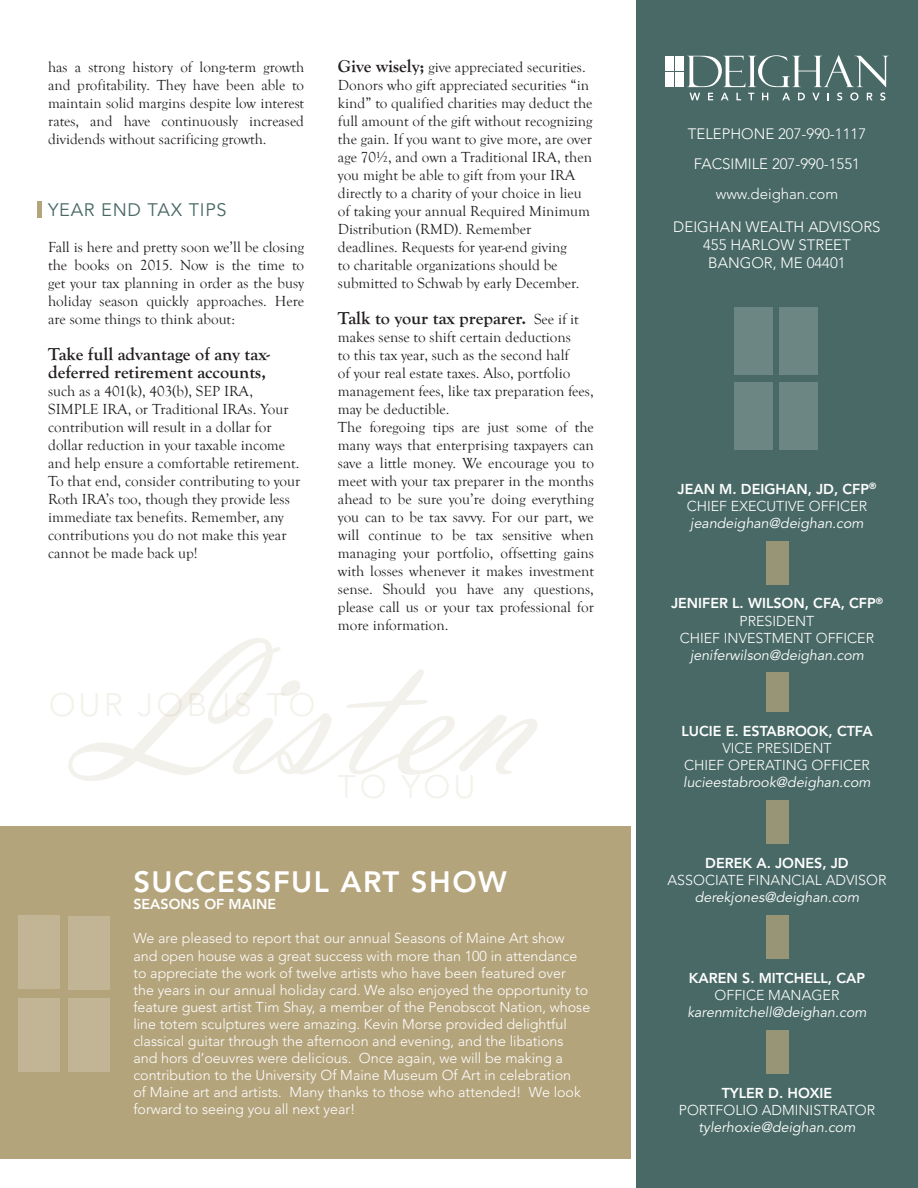
<style>
.page{position:relative;width:918px;height:1188px;background:#fff}
.page>*{position:absolute;margin:0;border:0;box-sizing:border-box;transform-origin:0 0}
.t1{font:800 29.25px "Avenir LT Std";letter-spacing:.05em;color:#fff}
.t2{font:700 18px/18px "Goudy Old Style T";color:#231f20}
.t3{font:18px "Avenir LT Std";letter-spacing:.04em;color:#486965}
.t4{font:15px/18px "Goudy Old Style T";color:#231f20}
.t5{font:300 15px/30px "Avenir LT Std";color:#fff;text-align:center}
.t6{font:300 14.25px/17.1px "Avenir LT Std";color:#fff;text-align:center}
.t7{font:italic 14.25px "Avenir LT Std";color:#fff}
.t8{font:800 14.25px "Avenir LT Std";color:#fff}
.s1{font-weight:700;font-size:18px}
.s2{font-weight:400;font-size:15px}
.s3{font-weight:800}
</style>
<div class="page">
<div style="left:636px;top:0;width:282px;height:1188px;background:#486965"></div>
<div style="left:0;top:826px;width:631px;height:332px;background:#b4a47c"></div>
<div style="left:766px;top:915px;width:22px;height:44px;background:#989576"></div>
<div style="left:766px;top:541px;width:22px;height:43px;background:#989576"></div>
<div style="left:766px;top:673px;width:22px;height:39px;background:#989576"></div>
<div style="left:766px;top:1030px;width:22px;height:44px;background:#989576"></div>
<div style="left:665px;top:56px;width:9px;height:15px;background:#fff"></div>
<div style="left:665px;top:72px;width:9px;height:15px;background:#fff"></div>
<div style="left:675px;top:56px;width:9px;height:15px;background:#fff"></div>
<div style="left:675px;top:72px;width:9px;height:15px;background:#fff"></div>
<svg style="left:687px;top:55px;width:202px;height:46px"></svg>
<div style="left:734px;top:307px;width:38px;height:68px;background:#6b8683"></div>
<div style="left:734px;top:383px;width:38px;height:67px;background:#6b8683"></div>
<div style="left:780px;top:307px;width:38px;height:68px;background:#6b8683"></div>
<div style="left:780px;top:383px;width:38px;height:67px;background:#6b8683"></div>
<div style="left:18px;top:916px;width:42px;height:73px;background:#c2b595"></div>
<div style="left:18px;top:998px;width:42px;height:74px;background:#c2b595"></div>
<div style="left:68px;top:916px;width:42px;height:73px;background:#c2b595"></div>
<div style="left:68px;top:998px;width:42px;height:74px;background:#c2b595"></div>
<div style="left:766px;top:801px;width:22px;height:43px;background:#989576"></div>
<hr style="left:38px;top:201px;width:4px;height:17px;background:#b4a47c">
<p class="t4" style="left:48px;top:58px;width:258px;text-align:justify">has a strong history of long-term growth and profitability. They have been able to maintain solid margins despite low interest rates, and have continuously increased dividends without sacrificing growth.</p>
<p class="t3" style="left:48px;top:199px;width:180px">YEAR END TAX TIPS</p>
<p class="t4" style="left:48px;top:238px;width:258px;text-align:justify">Fall is here and pretty soon we’ll be closing the books on 2015. Now is the time to get your tax planning in order as the busy holiday season quickly approaches. Here are some things to think about:</p>
<p class="t2" style="left:48px;top:345px;width:223px">Take full advantage of any tax&shy;deferred retirement accounts,</p>
<p class="t4" style="left:48px;top:382px;width:254px">such as a 401(k), 403(b), SEP IRA, SIMPLE IRA, or Traditional IRAs. Your contribution will result in a dollar for dollar reduction in your taxable income and help ensure a comfortable retirement.<br>To that end, consider contributing to your Roth IRA’s too, though they provide less immediate tax benefits. Remember, any contributions you do not make this year cannot be made back up!</p>
<p class="t4" style="left:338px;top:58px;width:256px"><span class="s1">Give wisely;</span> give appreciated securities.<br>Donors who gift appreciated securities “in kind” to qualified charities may deduct the full amount of the gift without recognizing the gain. If you want to give more, are over age 70½, and own a Traditional IRA, then you might be able to gift from your IRA directly to a charity of your choice in lieu of taking your annual Required Minimum Distribution (RMD). Remember deadlines. Requests for year-end giving<br>to charitable organizations should be submitted to Schwab by early December.</p>
<p class="t2" style="left:338px;top:309px;width:242px">Talk to your tax preparer. <span class="s2">See if it</span></p>
<p class="t4" style="left:338px;top:328px;width:258px">makes sense to shift certain deductions<br>to this tax year, such as the second half<br>of your real estate taxes. Also, portfolio management fees, like tax preparation fees, may be deductible.<br>The foregoing tips are just some of the many ways that enterprising taxpayers can save a little money. We encourage you to meet with your tax preparer in the months ahead to be sure you’re doing everything you can to be tax savvy. For our part, we will continue to be tax sensitive when managing your portfolio, offsetting gains with losses whenever it makes investment sense. Should you have any questions, please call us or your tax professional for more information.</p>
<h1 class="t1" style="left:133px;top:865px;width:375px">SUCCESSFUL ART SHOW</h1>
<p class="t8" style="left:133px;top:896px;width:144px">SEASONS OF MAINE</p>
<p class="t6" style="left:133px;top:930px;width:458px;text-align:left">We are pleased to report that our annual Seasons of Maine Art show and open house was a great success with more than 100 in attendance to appreciate the work of twelve artists who have been featured over<br>the years in our annual holiday card. We also enjoyed the opportunity to feature guest artist Tim Shay, a member of the Penobscot Nation, whose line totem sculptures were amazing. Kevin Morse provided delightful classical guitar through the afternoon and evening, and the libations and hors d’oeuvres were delicious. Once again, we will be making a contribution to the University Of Maine Museum Of Art in celebration<br>of Maine art and artists. Many thanks to those who attended! We look forward to seeing you all next year!</p>
<p class="t5" style="left:688px;top:119px;width:180px">TELEPHONE 207-990-1117<br>FACSIMILE 207-990-1551 www.deighan.com</p>
<p class="t5" style="left:673px;top:218px;width:209px;line-height:18px">DEIGHAN WEALTH ADVISORS<br>455 HARLOW STREET<br>BANGOR, ME 04401</p>
<p class="t6" style="left:678px;top:480px;width:200px"><span class="s3">JEAN M. DEIGHAN, JD, CFP</span><sup>®<br></sup>CHIEF EXECUTIVE OFFICER</p>
<p class="t7" style="left:690px;top:515px;width:175px">jeandeighan@deighan.com</p>
<p class="t6" style="left:671px;top:595px;width:213px"><span class="s3">JENIFER L. WILSON, CFA, CFP</span><sup>®<br></sup>PRESIDENT<br>CHIEF INVESTMENT OFFICER</p>
<p class="t7" style="left:690px;top:647px;width:175px">jeniferwilson@deighan.com</p>
<p class="t8" style="left:681px;top:723px;width:193px">LUCIE E. ESTABROOK, CTFA</p>
<p class="t6" style="left:684px;top:740px;width:187px">VICE PRESIDENT<br>CHIEF OPERATING OFFICER</p>
<p class="t7" style="left:683px;top:774px;width:189px">lucieestabrook@deighan.com</p>
<p class="t8" style="left:705px;top:855px;width:145px">DEREK A. JONES, JD</p>
<p class="t6" style="left:668px;top:872px;width:220px">ASSOCIATE FINANCIAL ADVISOR</p>
<p class="t7" style="left:695px;top:889px;width:166px">derekjones@deighan.com</p>
<p class="t8" style="left:689px;top:969px;width:178px">KAREN S. MITCHELL, CAP</p>
<p class="t6" style="left:715px;top:986px;width:126px">OFFICE MANAGER</p>
<p class="t7" style="left:687px;top:1004px;width:181px">karenmitchell@deighan.com</p>
<p class="t8" style="left:722px;top:1084px;width:112px">TYLER D. HOXIE</p>
<p class="t6" style="left:679px;top:1101px;width:198px">PORTFOLIO ADMINISTRATOR</p>
<p class="t7" style="left:698px;top:1119px;width:159px">tylerhoxie@deighan.com</p>
</div>
